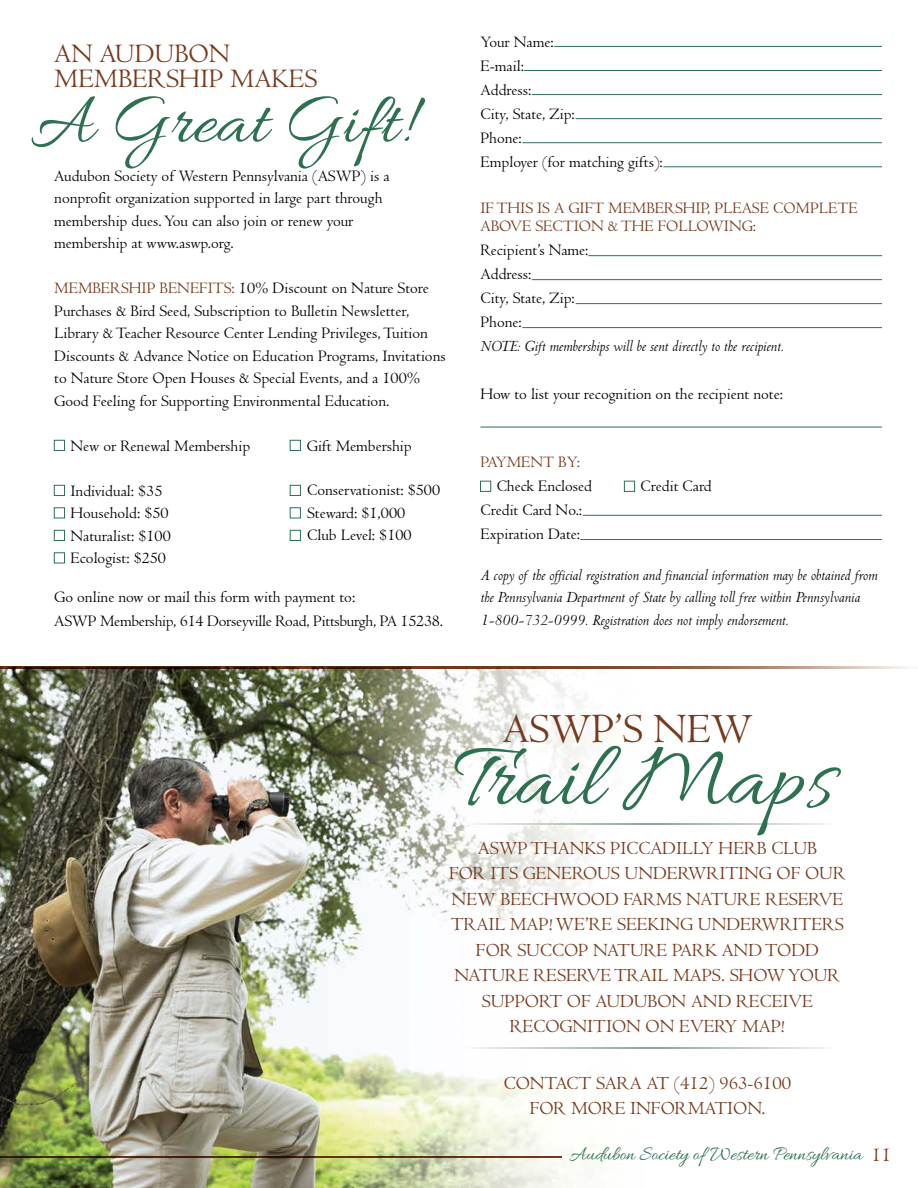
<style>
.page{position:relative;width:918px;height:1188px;background:#fff}
.page>*{position:absolute;margin:0;border:0;box-sizing:border-box;transform-origin:0 0}
.t1{font:94.8px "Allura";color:#2d7150}
.t2{font:74.25px "Allura";color:#2d7150}
.t3{font:42.9px "Centaur";color:#76391b}
.t4{font:27.6px/25.5px "Centaur";color:#76391b}
.t5{font:20.1px "Allura";color:#2d7150}
.t6{font:19.2px/25.5px "Centaur";color:#76391b;text-align:center}
.t7{font:16.5px/22.5px "Centaur";color:#000}
.t8{font:italic 16.5px/22.5px "Centaur";color:#000}
.t9{font:16.5px/18px "Centaur";color:#76391b}
.s1{color:#76391b}
.s2{font-family:"Centaur";color:#76391b}
</style>
<div class="page">
<img style="left:0;top:45px;width:882px;height:1143px">
<hr style="left:0;top:1156px;width:562px;height:1px;background:#76391b">
<svg style="left:0;top:666px;width:910px;height:3px;background:#704a34"></svg>
<div style="left:54px;top:440px;width:11px;height:11px;background:#fff"></div>
<div style="left:54px;top:440px;width:11px;height:11px;border:1px solid #2d7150"></div>
<div style="left:480px;top:481px;width:11px;height:10px;background:#fff"></div>
<div style="left:480px;top:481px;width:11px;height:11px;border:1px solid #2d7150"></div>
<div style="left:624px;top:481px;width:11px;height:10px;background:#fff"></div>
<div style="left:624px;top:481px;width:11px;height:11px;border:1px solid #2d7150"></div>
<div style="left:54px;top:485px;width:11px;height:11px;background:#fff"></div>
<div style="left:54px;top:485px;width:11px;height:11px;border:1px solid #2d7150"></div>
<div style="left:54px;top:508px;width:11px;height:10px;background:#fff"></div>
<div style="left:54px;top:507px;width:11px;height:11px;border:1px solid #2d7150"></div>
<div style="left:54px;top:530px;width:11px;height:11px;background:#fff"></div>
<div style="left:54px;top:530px;width:11px;height:11px;border:1px solid #2d7150"></div>
<div style="left:54px;top:553px;width:11px;height:10px;background:#fff"></div>
<div style="left:54px;top:552px;width:11px;height:11px;border:1px solid #2d7150"></div>
<div style="left:290px;top:485px;width:10px;height:11px;background:#fff"></div>
<div style="left:290px;top:485px;width:11px;height:11px;border:1px solid #2d7150"></div>
<div style="left:290px;top:508px;width:10px;height:10px;background:#fff"></div>
<div style="left:290px;top:507px;width:11px;height:11px;border:1px solid #2d7150"></div>
<div style="left:290px;top:530px;width:10px;height:11px;background:#fff"></div>
<div style="left:290px;top:530px;width:11px;height:11px;border:1px solid #2d7150"></div>
<div style="left:290px;top:440px;width:10px;height:11px;background:#fff"></div>
<div style="left:290px;top:440px;width:11px;height:11px;border:1px solid #2d7150"></div>
<hr style="left:554px;top:46px;width:328px;height:1px;background:#2d7150">
<hr style="left:524px;top:70px;width:358px;height:1px;background:#2d7150">
<hr style="left:532px;top:94px;width:350px;height:1px;background:#2d7150">
<hr style="left:576px;top:118px;width:306px;height:1px;background:#2d7150">
<hr style="left:522px;top:142px;width:360px;height:1px;background:#2d7150">
<hr style="left:663px;top:166px;width:219px;height:1px;background:#2d7150">
<hr style="left:588px;top:255px;width:294px;height:1px;background:#2d7150">
<hr style="left:532px;top:279px;width:350px;height:1px;background:#2d7150">
<hr style="left:576px;top:303px;width:306px;height:1px;background:#2d7150">
<hr style="left:522px;top:327px;width:360px;height:1px;background:#2d7150">
<hr style="left:480px;top:427px;width:402px;height:1px;background:#2d7150">
<hr style="left:583px;top:515px;width:299px;height:1px;background:#2d7150">
<hr style="left:580px;top:539px;width:302px;height:1px;background:#2d7150">
<svg style="left:462px;top:824px;width:370px;height:1px"></svg>
<svg style="left:462px;top:1047px;width:370px;height:1px"></svg>
<h3 class="t4" style="left:54px;top:41px;width:265px">AN AUDUBON<br>MEMBERSHIP MAKES</h3>
<p class="t7" style="left:481px;top:30px;width:184px;line-height:24px">Your Name:<br>E-mail:<br>Address:<br>City, State, Zip:<br>Phone:<br>Employer (for matching gifts):</p>
<p class="t9" style="left:481px;top:199px;width:379px">IF THIS IS A GIFT MEMBERSHIP, PLEASE COMPLETE<br>ABOVE SECTION &amp; THE FOLLOWING:</p>
<p class="t7" style="left:481px;top:238px;width:110px;line-height:24px">Recipient’s Name:<br>Address:<br>City, State, Zip:<br>Phone:</p>
<p class="t8" style="left:481px;top:335px;width:305px">NOTE: Gift memberships will be sent directly to the recipient.</p>
<p class="t7" style="left:481px;top:383px;width:304px">How to list your recognition on the recipient note:</p>
<h2 class="t2" style="left:31px;top:81px;width:380px">A Great Gift!</h2>
<p class="t7" style="left:54px;top:165px;width:337px">Audubon Society of Western Pennsylvania (ASWP) is a nonprofit organization supported in large part through membership dues. You can also join or renew your membership at www.aswp.org.</p>
<p class="t7" style="left:54px;top:277px;width:393px"><span class="s1">MEMBERSHIP BENEFITS:</span> 10% Discount on Nature Store Purchases &amp; Bird Seed, Subscription to Bulletin Newsletter, Library &amp; Teacher Resource Center Lending Privileges, Tuition Discounts &amp; Advance Notice on Education Programs, Invitations to Nature Store Open Houses &amp; Special Events, and a 100% Good Feeling for Supporting Environmental Education.</p>
<p class="t7" style="left:70px;top:435px;width:181px">New or Renewal Membership</p>
<p class="t7" style="left:307px;top:435px;width:106px">Gift Membership</p>
<p class="t7" style="left:70px;top:480px;width:102px">Individual: $35<br>Household: $50<br>Naturalist: $100<br>Ecologist: $250</p>
<p class="t7" style="left:54px;top:585px;width:390px;line-height:24px">Go online now or mail this form with payment to:<br>ASWP Membership, 614 Dorseyville Road, Pittsburgh, PA 15238.</p>
<p class="t9" style="left:481px;top:454px;width:101px">PAYMENT BY:</p>
<p class="t7" style="left:497px;top:475px;width:97px">Check Enclosed</p>
<p class="t7" style="left:641px;top:475px;width:73px">Credit Card</p>
<p class="t7" style="left:481px;top:499px;width:103px;line-height:24px">Credit Card No.:<br>Expiration Date:</p>
<p class="t8" style="left:481px;top:564px;width:399px">A copy of the official registration and financial information may be obtained from the Pennsylvania Department of State by calling toll free within Pennsylvania<br>1-800-732-0999. Registration does not imply endorsement.</p>
<p class="t7" style="left:307px;top:479px;width:135px">Conservationist: $500<br>Steward: $1,000<br>Club Level: $100</p>
<h3 class="t3" style="left:502px;top:706px;width:252px">ASWP’S NEW</h3>
<h1 class="t1" style="left:454px;top:726px;width:381px">Trail Maps</h1>
<p class="t6" style="left:449px;top:835px;width:398px">ASWP THANKS PICCADILLY HERB CLUB<br>FOR ITS GENEROUS UNDERWRITING OF OUR NEW BEECHWOOD FARMS NATURE RESERVE TRAIL MAP! WE’RE SEEKING UNDERWRITERS FOR SUCCOP NATURE PARK AND TODD NATURE RESERVE TRAIL MAPS. SHOW YOUR SUPPORT OF AUDUBON AND RECEIVE RECOGNITION ON EVERY MAP!</p>
<p class="t6" style="left:504px;top:1070px;width:289px">CONTACT SARA AT (412) 963-6100<br>FOR MORE INFORMATION.</p>
<p class="t5" style="left:570px;top:1143px;width:323px">Audubon Society of Western Pennsylvania <span class="s2">11</span></p>
</div>
